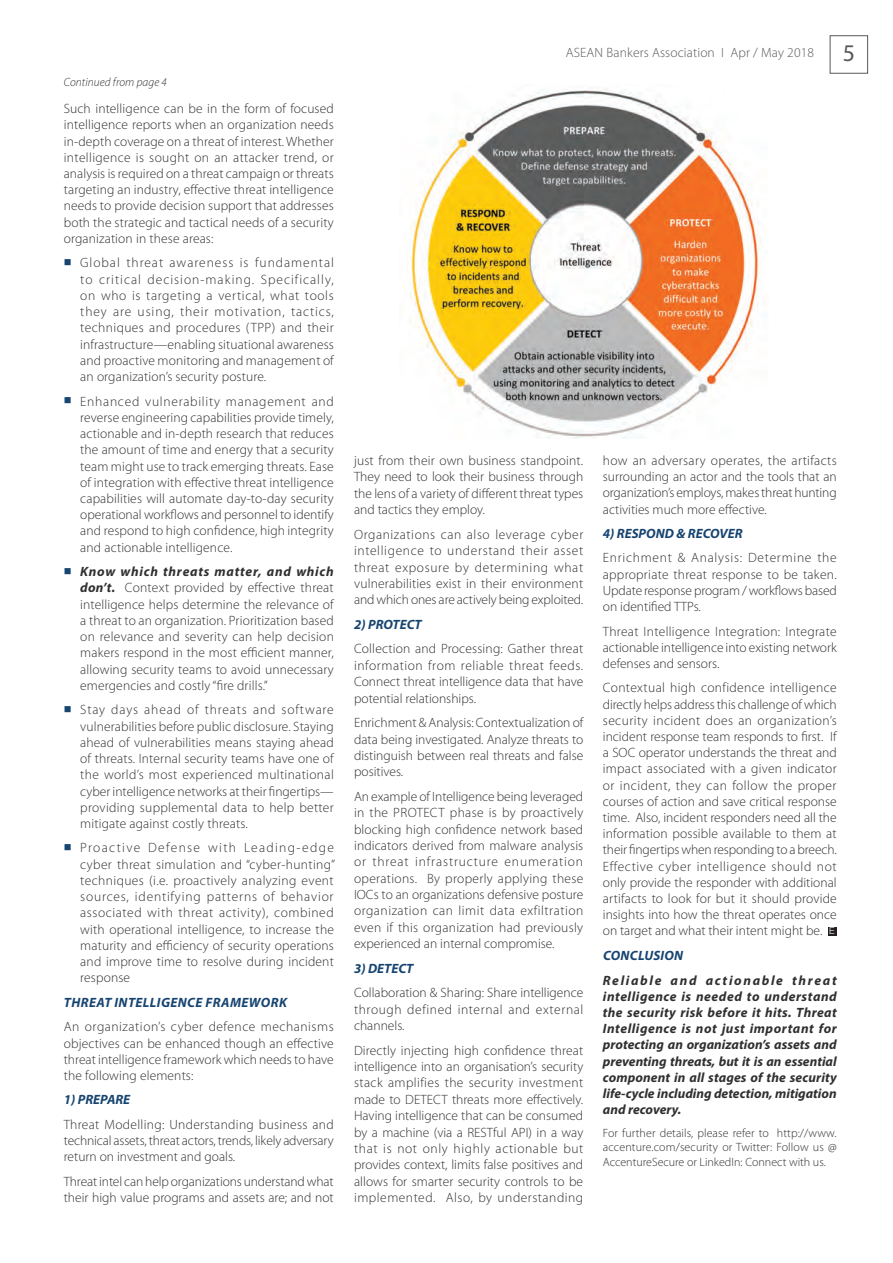
<style>
.page{position:relative;width:893px;height:1263px;background:#fff}
.page>*{position:absolute;margin:0;border:0;box-sizing:border-box;transform-origin:0 0}
.t1{font:300 13.5px/16.2px "Myriad Pro";color:#312f30;text-align:justify}
.t2{font:italic 700 13.5px/16.2px "Myriad Pro";color:#312f30;text-align:justify}
.t3{font:italic 700 13.5px "Myriad Pro";letter-spacing:.005em;color:#174571}
.t4{font:300 13.5px "Myriad Pro";letter-spacing:.01em;color:#57585a}
.t5{font:italic 700 13.5px "Myriad Pro";letter-spacing:.03em;color:#174571}
.t6{font:300 12px/14.4px "Myriad Pro";color:#312f30;text-align:justify}
.t7{font:italic 300 12px "Myriad Pro";letter-spacing:.01em;color:#312f30;scale:.96 1}
.t8{font:300 9.3px "Helvetica Neue LT Com";color:#fff}
.s1{color:#174571}
.s2{font-weight:700;font-style:italic}
.s3{font-family:"Myriad";font-weight:400;font-size:24px}
</style>
<div class="page">
<div style="left:830px;top:35px;width:38px;height:39px;border:1px solid #57585a"></div>
<div style="left:828px;top:927px;width:9px;height:8px;background:#231f20"></div>
<img style="left:407px;top:89px;width:357px;height:350px">
<p class="t7" style="left:64px;top:75px;width:109px">Continued from page 4</p>
<p class="t1" style="left:64px;top:100px;width:272px">Such intelligence can be in the form of focused intelligence reports when an organization needs in-depth coverage on a threat of interest. Whether intelligence is sought on an attacker trend, or analysis is required on a threat campaign or threats targeting an industry, effective threat intelligence needs to provide decision support that addresses both the strategic and tactical needs of a security organization in these areas:</p>
<p class="t1" style="left:80px;top:255px;width:255px;text-indent:-16px"><span class="s1">■</span> Global threat awareness is fundamental to critical decision-making. Specifically, on who is targeting a vertical, what tools they are using, their motivation, tactics, techniques and procedures (TPP) and their infrastructure—enabling situational awareness and proactive monitoring and management of an organization’s security posture.</p>
<p class="t1" style="left:80px;top:393px;width:255px;text-indent:-16px"><span class="s1">■</span> Enhanced vulnerability management and reverse engineering capabilities provide timely, actionable and in-depth research that reduces the amount of time and energy that a security team might use to track emerging threats. Ease of integration with effective threat intelligence capabilities will automate day-to-day security operational workflows and personnel to identify and respond to high confidence, high integrity and actionable intelligence.</p>
<p class="t1" style="left:80px;top:563px;width:255px;text-indent:-16px"><span class="s1">■</span> <span class="s2">Know which threats matter, and which don’t.</span> Context provided by effective threat intelligence helps determine the relevance of a threat to an organization. Prioritization based on relevance and severity can help decision makers respond in the most efficient manner, allowing security teams to avoid unnecessary emergencies and costly “fire drills.”</p>
<p class="t1" style="left:80px;top:702px;width:255px;text-indent:-16px"><span class="s1">■</span> Stay days ahead of threats and software vulnerabilities before public disclosure. Staying ahead of vulnerabilities means staying ahead of threats. Internal security teams have one of the world’s most experienced multinational cyber intelligence networks at their fingertips— providing supplemental data to help better mitigate against costly threats.</p>
<p class="t1" style="left:80px;top:840px;width:256px;text-indent:-16px"><span class="s1">■</span> Proactive Defense with Leading-edge cyber threat simulation and “cyber-hunting” techniques (i.e. proactively analyzing event sources, identifying patterns of behavior associated with threat activity), combined with operational intelligence, to increase the maturity and efficiency of security operations and improve time to resolve during incident response</p>
<p class="t5" style="left:64px;top:993px;width:225px">THREAT INTELLIGENCE FRAMEWORK</p>
<p class="t1" style="left:64px;top:1018px;width:272px">An organization’s cyber defence mechanisms objectives can be enhanced though an effective threat intelligence framework which needs to have the following elements:</p>
<p class="t3" style="left:64px;top:1091px;width:68px">1) PREPARE</p>
<p class="t1" style="left:64px;top:1116px;width:272px">Threat Modelling: Understanding business and technical assets, threat actors, trends, likely adversary return on investment and goals.</p>
<p class="t1" style="left:64px;top:1173px;width:271px">Threat intel can help organizations understand what their high value programs and assets are; and not</p>
<p class="t4" style="left:566px;top:45px;width:291px">ASEAN Bankers Association I Apr / May 2018 <span class="s3">5</span></p>
<p class="t1" style="left:354px;top:452px;width:231px">just from their own business standpoint.<br>They need to look their business through the lens of a variety of different threat types and tactics they employ.</p>
<p class="t1" style="left:354px;top:526px;width:231px">Organizations can also leverage cyber intelligence to understand their asset threat exposure by determining what vulnerabilities exist in their environment and which ones are actively being exploited.</p>
<p class="t3" style="left:354px;top:615px;width:69px">2) PROTECT</p>
<p class="t1" style="left:354px;top:641px;width:231px">Collection and Processing: Gather threat information from reliable threat feeds.<br>Connect threat intelligence data that have potential relationships.</p>
<p class="t1" style="left:354px;top:714px;width:231px">Enrichment &amp; Analysis: Contextualization of data being investigated. Analyze threats to distinguish between real threats and false positives.</p>
<p class="t1" style="left:354px;top:788px;width:231px">An example of Intelligence being leveraged in the PROTECT phase is by proactively blocking high confidence network based indicators derived from malware analysis or threat infrastructure enumeration operations. By properly applying these IOCs to an organizations defensive posture organization can limit data exfiltration even if this organization had previously experienced an internal compromise.</p>
<p class="t3" style="left:354px;top:959px;width:61px">3) DETECT</p>
<p class="t1" style="left:354px;top:984px;width:231px">Collaboration &amp; Sharing: Share intelligence through defined internal and external channels.</p>
<p class="t1" style="left:354px;top:1042px;width:231px">Directly injecting high confidence threat intelligence into an organisation’s security stack amplifies the security investment made to DETECT threats more effectively.<br>Having intelligence that can be consumed by a machine (via a RESTful API) in a way that is not only highly actionable but provides context, limits false positives and allows for smarter security controls to be implemented. Also, by understanding</p>
<p class="t1" style="left:603px;top:452px;width:235px">how an adversary operates, the artifacts surrounding an actor and the tools that an organization’s employs, makes threat hunting activities much more effective.</p>
<p class="t3" style="left:603px;top:525px;width:141px">4) RESPOND &amp; RECOVER</p>
<p class="t1" style="left:603px;top:550px;width:235px">Enrichment &amp; Analysis: Determine the appropriate threat response to be taken.<br>Update response program / workflows based on identified TTPs.</p>
<p class="t1" style="left:603px;top:623px;width:235px">Threat Intelligence Integration: Integrate actionable intelligence into existing network defenses and sensors.</p>
<p class="t1" style="left:603px;top:680px;width:235px">Contextual high confidence intelligence directly helps address this challenge of which security incident does an organization’s incident response team responds to first. If a SOC operator understands the threat and impact associated with a given indicator or incident, they can follow the proper courses of action and save critical response time. Also, incident responders need all the information possible available to them at their fingertips when responding to a breech.<br>Effective cyber intelligence should not only provide the responder with additional artifacts to look for but it should provide insights into how the threat operates once on target and what their intent might be.</p>
<p class="t8" style="left:829px;top:925px;width:7px">E</p>
<p class="t3" style="left:603px;top:947px;width:82px">CONCLUSION</p>
<p class="t2" style="left:603px;top:971px;width:235px">Reliable and actionable threat intelligence is needed to understand the security risk before it hits. Threat Intelligence is not just important for protecting an organization’s assets and preventing threats, but it is an essential component in all stages of the security life-cycle including detection, mitigation and recovery.</p>
<p class="t6" style="left:603px;top:1125px;width:235px">For further details, please refer to http://www. accenture.com/security or Twitter: Follow us @ AccentureSecure or LinkedIn: Connect with us.</p>
</div>
